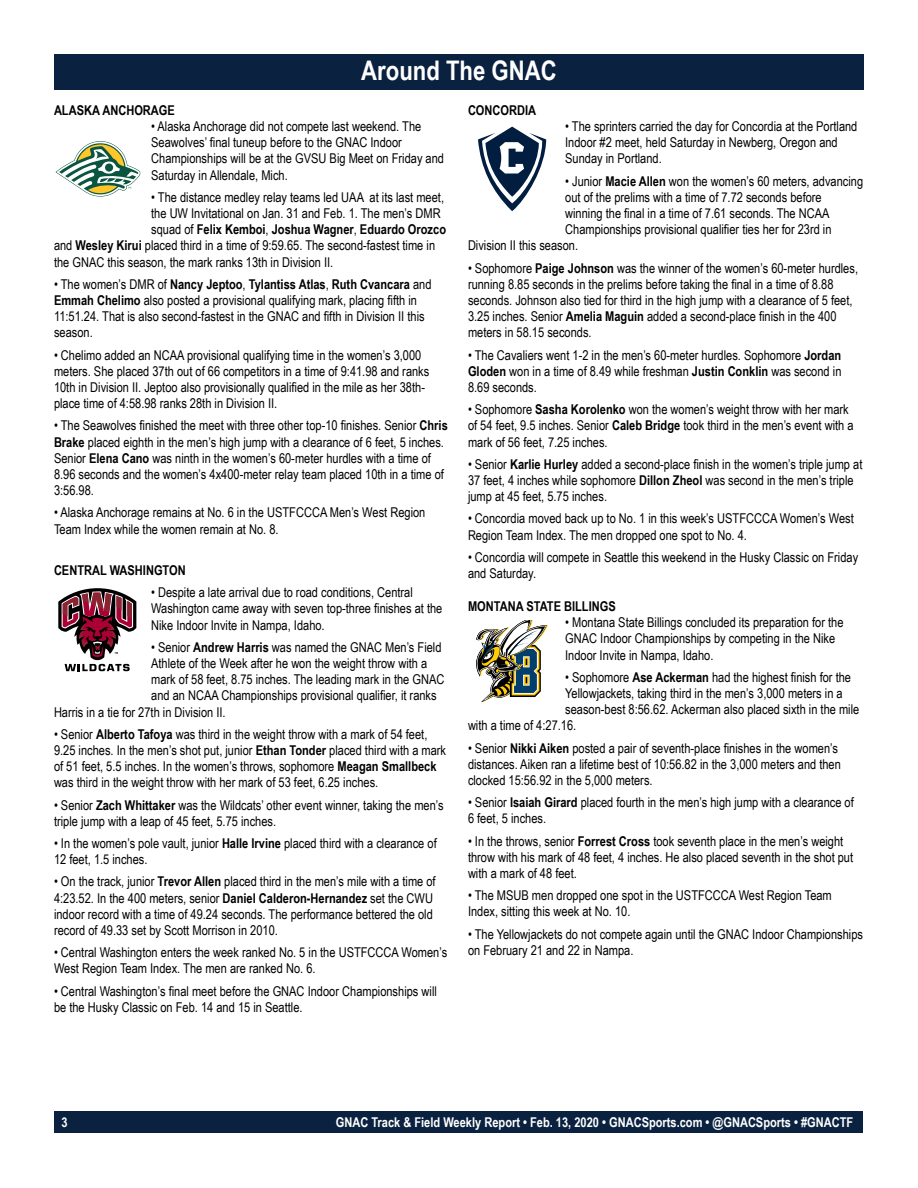
<style>
.page{position:relative;width:918px;height:1188px;background:#fff}
.page>*{position:absolute;margin:0;border:0;box-sizing:border-box;transform-origin:0 0}
.t1{font:700 27px "Arial Narrow";color:#fff}
.t2{font:13.5px/16.2px "Arial Narrow";color:#000}
.t3{font:700 13.5px "Arial Narrow";color:#000}
.t4{font:700 13.5px "Arial Narrow";color:#fff}
.s1{font-weight:400}
.s2{font-weight:700}
</style>
<div class="page">
<div style="left:55px;top:1111px;width:808px;height:22px;background:#0a2240"></div>
<div style="left:54px;top:54px;width:810px;height:36px;background:#0a2240"></div>
<svg style="left:56px;top:141px;width:85px;height:56px"></svg>
<div style="left:105px;top:163px;width:8px;height:9px;background:#095540;border-radius:50%"></div>
<svg style="left:58px;top:589px;width:79px;height:82px"></svg>
<svg style="left:476px;top:621px;width:72px;height:81px"></svg>
<svg style="left:478px;top:127px;width:68px;height:84px"></svg>
<h1 class="t1" style="left:361px;top:50px;width:197px">Around The GNAC</h1>
<p class="t3" style="left:54px;top:100px;width:122px">ALASKA ANCHORAGE</p>
<p class="t2" style="left:151px;top:118px;width:294px">• Alaska Anchorage did not compete last weekend. The Seawolves’ final tuneup before to the GNAC Indoor Championships will be at the GVSU Big Meet on Friday and Saturday in Allendale, Mich.</p>
<p class="t2" style="left:151px;top:188px;width:294px">• The distance medley relay teams led UAA at its last meet,</p>
<p class="t2" style="left:151px;top:205px;width:291px">the UW Invitational on Jan. 31 and Feb. 1. The men’s DMR</p>
<p class="t3" style="left:151px;top:219px;width:296px"><span class="s1">squad of</span> Felix Kemboi<span class="s1">,</span> Joshua Wagner<span class="s1">,</span> Eduardo Orozco</p>
<p class="t2" style="left:54px;top:237px;width:383px">and <span class="s2">Wesley Kirui</span> placed third in a time of 9:59.65. The second-fastest time in</p>
<p class="t2" style="left:54px;top:253px;width:281px">the GNAC this season, the mark ranks 13th in Division II.</p>
<p class="t2" style="left:54px;top:275px;width:379px">• The women’s DMR of <span class="s2">Nancy Jeptoo</span>, <span class="s2">Tylantiss Atlas</span>, <span class="s2">Ruth Cvancara</span> and <span class="s2">Emmah Chelimo</span> also posted a provisional qualifying mark, placing fifth in 11:51.24. That is also second-fastest in the GNAC and fifth in Division II this season.</p>
<p class="t2" style="left:54px;top:346px;width:377px">• Chelimo added an NCAA provisional qualifying time in the women’s 3,000 meters. She placed 37th out of 66 competitors in a time of 9:41.98 and ranks 10th in Division II. Jeptoo also provisionally qualified in the mile as her 38th&shy;place time of 4:58.98 ranks 28th in Division II.</p>
<p class="t2" style="left:54px;top:417px;width:395px">• The Seawolves finished the meet with three other top-10 finishes. Senior <span class="s2">Chris Brake</span> placed eighth in the men’s high jump with a clearance of 6 feet, 5 inches.<br>Senior <span class="s2">Elena Cano</span> was ninth in the women’s 60-meter hurdles with a time of 8.96 seconds and the women’s 4x400-meter relay team placed 10th in a time of 3:56.98.</p>
<p class="t2" style="left:54px;top:504px;width:373px">• Alaska Anchorage remains at No. 6 in the USTFCCCA Men’s West Region<br>Team Index while the women remain at No. 8.</p>
<p class="t3" style="left:54px;top:560px;width:133px">CENTRAL WASHINGTON</p>
<p class="t2" style="left:151px;top:584px;width:293px">• Despite a late arrival due to road conditions, Central<br>Washington came away with seven top-three finishes at the<br>Nike Indoor Invite in Nampa, Idaho.</p>
<p class="t2" style="left:151px;top:638px;width:292px">• Senior <span class="s2">Andrew Harris</span> was named the GNAC Men’s Field</p>
<p class="t2" style="left:151px;top:655px;width:278px">Athlete of the Week after he won the weight throw with a</p>
<p class="t2" style="left:151px;top:671px;width:295px">mark of 58 feet, 8.75 inches. The leading mark in the GNAC</p>
<p class="t2" style="left:151px;top:687px;width:287px">and an NCAA Championships provisional qualifier, it ranks</p>
<p class="t2" style="left:54px;top:703px;width:173px">Harris in a tie for 27th in Division II.</p>
<p class="t2" style="left:54px;top:725px;width:394px">• Senior <span class="s2">Alberto Tafoya</span> was third in the weight throw with a mark of 54 feet, 9.25 inches. In the men’s shot put, junior <span class="s2">Ethan Tonder</span> placed third with a mark of 51 feet, 5.5 inches. In the women’s throws, sophomore <span class="s2">Meagan Smallbeck </span>was third in the weight throw with her mark of 53 feet, 6.25 inches.</p>
<p class="t2" style="left:54px;top:796px;width:391px">• Senior <span class="s2">Zach Whittaker</span> was the Wildcats’ other event winner, taking the men’s triple jump with a leap of 45 feet, 5.75 inches.</p>
<p class="t2" style="left:54px;top:835px;width:384px">• In the women’s pole vault, junior <span class="s2">Halle Irvine</span> placed third with a clearance of<br>12 feet, 1.5 inches.</p>
<p class="t2" style="left:54px;top:873px;width:383px">• On the track, junior <span class="s2">Trevor Allen</span> placed third in the men’s mile with a time of 4:23.52. In the 400 meters, senior <span class="s2">Daniel Calderon-Hernandez</span> set the CWU indoor record with a time of 49.24 seconds. The performance bettered the old record of 49.33 set by Scott Morrison in 2010.</p>
<p class="t2" style="left:54px;top:944px;width:395px">• Central Washington enters the week ranked No. 5 in the USTFCCCA Women’s<br>West Region Team Index. The men are ranked No. 6.</p>
<p class="t2" style="left:54px;top:982px;width:384px">• Central Washington’s final meet before the GNAC Indoor Championships will be the Husky Classic on Feb. 14 and 15 in Seattle.</p>
<p class="t3" style="left:468px;top:100px;width:70px">CONCORDIA</p>
<p class="t2" style="left:565px;top:118px;width:294px">• The sprinters carried the day for Concordia at the Portland<br>Indoor #2 meet, held Saturday in Newberg, Oregon and<br>Sunday in Portland.</p>
<p class="t2" style="left:565px;top:172px;width:300px">• Junior <span class="s2">Macie Allen</span> won the women’s 60 meters, advancing</p>
<p class="t2" style="left:565px;top:188px;width:258px">out of the prelims with a time of 7.72 seconds before</p>
<p class="t2" style="left:565px;top:205px;width:266px">winning the final in a time of 7.61 seconds. The NCAA</p>
<p class="t2" style="left:565px;top:221px;width:268px">Championships provisional qualifier ties her for 23rd in</p>
<p class="t2" style="left:468px;top:237px;width:112px">Division II this season.</p>
<p class="t2" style="left:468px;top:259px;width:392px">• Sophomore <span class="s2">Paige Johnson</span> was the winner of the women’s 60-meter hurdles, running 8.85 seconds in the prelims before taking the final in a time of 8.88 seconds. Johnson also tied for third in the high jump with a clearance of 5 feet, 3.25 inches. Senior <span class="s2">Amelia Maguin</span> added a second-place finish in the 400 meters in 58.15 seconds.</p>
<p class="t2" style="left:468px;top:346px;width:375px;text-align:justify">• The Cavaliers went 1-2 in the men’s 60-meter hurdles. Sophomore <span class="s2">Jordan Gloden</span> won in a time of 8.49 while freshman <span class="s2">Justin Conklin</span> was second in 8.69 seconds.</p>
<p class="t2" style="left:468px;top:401px;width:387px">• Sophomore <span class="s2">Sasha Korolenko</span> won the women’s weight throw with her mark of 54 feet, 9.5 inches. Senior <span class="s2">Caleb Bridge</span> took third in the men’s event with a mark of 56 feet, 7.25 inches.</p>
<p class="t2" style="left:468px;top:455px;width:396px">• Senior <span class="s2">Karlie Hurley</span> added a second-place finish in the women’s triple jump at<br>37 feet, 4 inches while sophomore <span class="s2">Dillon Zheol</span> was second in the men’s triple jump at 45 feet, 5.75 inches.</p>
<p class="t2" style="left:468px;top:510px;width:387px">• Concordia moved back up to No. 1 in this week’s USTFCCCA Women’s West<br>Region Team Index. The men dropped one spot to No. 4.</p>
<p class="t2" style="left:468px;top:548px;width:392px">• Concordia will compete in Seattle this weekend in the Husky Classic on Friday and Saturday.</p>
<p class="t3" style="left:468px;top:596px;width:149px">MONTANA STATE BILLINGS</p>
<p class="t2" style="left:565px;top:614px;width:280px">• Montana State Billings concluded its preparation for the<br>GNAC Indoor Championships by competing in the Nike<br>Indoor Invite in Nampa, Idaho.</p>
<p class="t2" style="left:565px;top:668px;width:287px">• Sophomore <span class="s2">Ase Ackerman</span> had the highest finish for the</p>
<p class="t2" style="left:565px;top:685px;width:279px">Yellowjackets, taking third in the men’s 3,000 meters in a</p>
<p class="t2" style="left:565px;top:701px;width:296px">season-best 8:56.62. Ackerman also placed sixth in the mile</p>
<p class="t2" style="left:468px;top:717px;width:110px">with a time of 4:27.16.</p>
<p class="t2" style="left:468px;top:739px;width:374px">• Senior <span class="s2">Nikki Aiken</span> posted a pair of seventh-place finishes in the women’s distances. Aiken ran a lifetime best of 10:56.82 in the 3,000 meters and then clocked 15:56.92 in the 5,000 meters.</p>
<p class="t2" style="left:468px;top:794px;width:387px">• Senior <span class="s2">Isaiah Girard</span> placed fourth in the men’s high jump with a clearance of<br>6 feet, 5 inches.</p>
<p class="t2" style="left:468px;top:832px;width:387px">• In the throws, senior <span class="s2">Forrest Cross</span> took seventh place in the men’s weight throw with his mark of 48 feet, 4 inches. He also placed seventh in the shot put with a mark of 48 feet.</p>
<p class="t2" style="left:468px;top:887px;width:365px">• The MSUB men dropped one spot in the USTFCCCA West Region Team<br>Index, sitting this week at No. 10.</p>
<p class="t2" style="left:468px;top:925px;width:397px">• The Yellowjackets do not compete again until the GNAC Indoor Championships on February 21 and 22 in Nampa.</p>
<p class="t4" style="left:61px;top:1112px;width:8px">3</p>
<p class="t4" style="left:336px;top:1112px;width:519px">GNAC Track &amp; Field Weekly Report • Feb. 13, 2020 • GNACSports.com • @GNACSports • #GNACTF</p>
</div>
